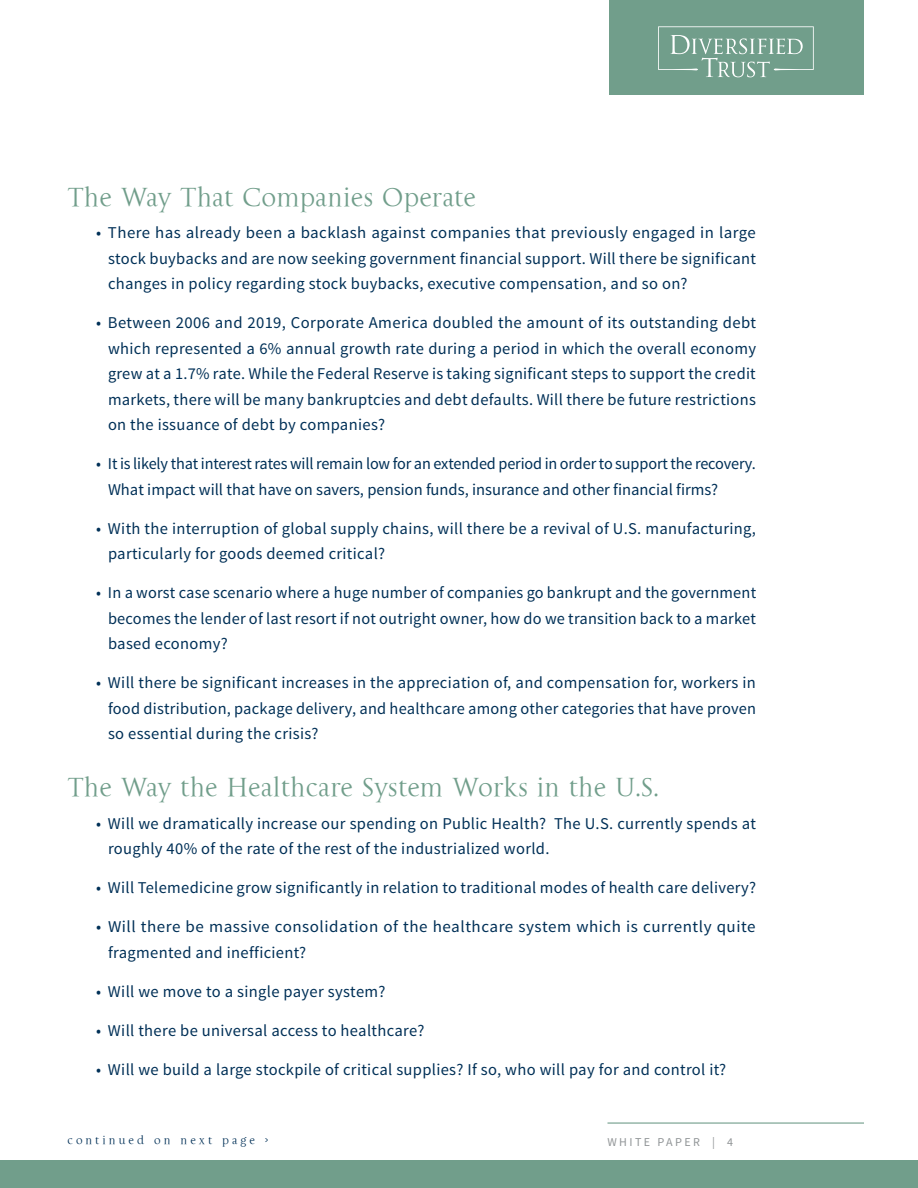
<style>
.page{position:relative;width:918px;height:1188px;background:#fff}
.page>*{position:absolute;margin:0;border:0;box-sizing:border-box;transform-origin:0 0}
.Article_Header{font:27px "La Gioconda OSTT";color:#719e8b}
.Body_Page1{font:16.5px/25.5px "Source Sans Pro";letter-spacing:.02em;color:#003057;text-align:justify}
.Body_Page1-2{font:16.5px/25.5px "Source Sans Pro";letter-spacing:-.01em;color:#003057}
.t1{font:12px "La Gioconda OSTT";letter-spacing:.25em;color:#003057}
.t2{font:12px "Source Sans Pro";letter-spacing:.2em;color:#909496}
</style>
<div class="page">
<div style="left:609px;top:0;width:255px;height:94px;background:#719e8b"></div>
<svg style="left:658px;top:26px;width:156px;height:51px"></svg>
<div style="left:0;top:1161px;width:918px;height:27px;background:#719e8b"></div>
<hr style="left:608px;top:1122px;width:256px;height:2px;background:#719e8b">
<p class="Article_Header" style="left:68px;top:181px;width:410px">The Way That Companies Operate</p>
<p class="Body_Page1" style="left:108px;top:220px;width:650px;text-indent:-12px">• There has already been a backlash against companies that previously engaged in large stock buybacks and are now seeking government financial support. Will there be significant changes in policy regarding stock buybacks, executive compensation, and so on?</p>
<p class="Body_Page1" style="left:108px;top:310px;width:650px;text-indent:-12px">• Between 2006 and 2019, Corporate America doubled the amount of its outstanding debt which represented a 6% annual growth rate during a period in which the overall economy grew at a 1.7% rate. While the Federal Reserve is taking significant steps to support the credit markets, there will be many bankruptcies and debt defaults. Will there be future restrictions on the issuance of debt by companies?</p>
<p class="Body_Page1-2" style="left:108px;top:451px;width:649px;text-indent:-12px">• It is likely that interest rates will remain low for an extended period in order to support the recovery.<br>What impact will that have on savers, pension funds, insurance and other financial firms?</p>
<p class="Body_Page1" style="left:108px;top:516px;width:650px;text-indent:-12px">• With the interruption of global supply chains, will there be a revival of U.S. manufacturing, particularly for goods deemed critical?</p>
<p class="Body_Page1" style="left:108px;top:580px;width:650px;text-indent:-12px">• In a worst case scenario where a huge number of companies go bankrupt and the government becomes the lender of last resort if not outright owner, how do we transition back to a market based economy?</p>
<p class="Body_Page1" style="left:108px;top:670px;width:650px;text-indent:-12px">• Will there be significant increases in the appreciation of, and compensation for, workers in food distribution, package delivery, and healthcare among other categories that have proven so essential during the crisis?</p>
<p class="Article_Header" style="left:68px;top:772px;width:593px">The Way the Healthcare System Works in the U.S.</p>
<p class="Body_Page1" style="left:108px;top:811px;width:650px;text-indent:-12px">• Will we dramatically increase our spending on Public Health? The U.S. currently spends at roughly 40% of the rate of the rest of the industrialized world.</p>
<p class="Body_Page1" style="left:96px;top:875px;width:662px">• Will Telemedicine grow significantly in relation to traditional modes of health care delivery?</p>
<p class="Body_Page1" style="left:108px;top:914px;width:649px;text-indent:-12px">• Will there be massive consolidation of the healthcare system which is currently quite fragmented and inefficient?</p>
<p class="Body_Page1" style="left:96px;top:979px;width:291px">• Will we move to a single payer system?</p>
<p class="Body_Page1" style="left:96px;top:1018px;width:330px">• Will there be universal access to healthcare?</p>
<p class="Body_Page1" style="left:96px;top:1057px;width:632px">• Will we build a large stockpile of critical supplies? If so, who will pay for and control it?</p>
<p class="t1" style="left:68px;top:1133px;width:202px">continued on next page &gt;</p>
<p class="t2" style="left:608px;top:1135px;width:127px">WHITE PAPER | 4</p>
</div>
